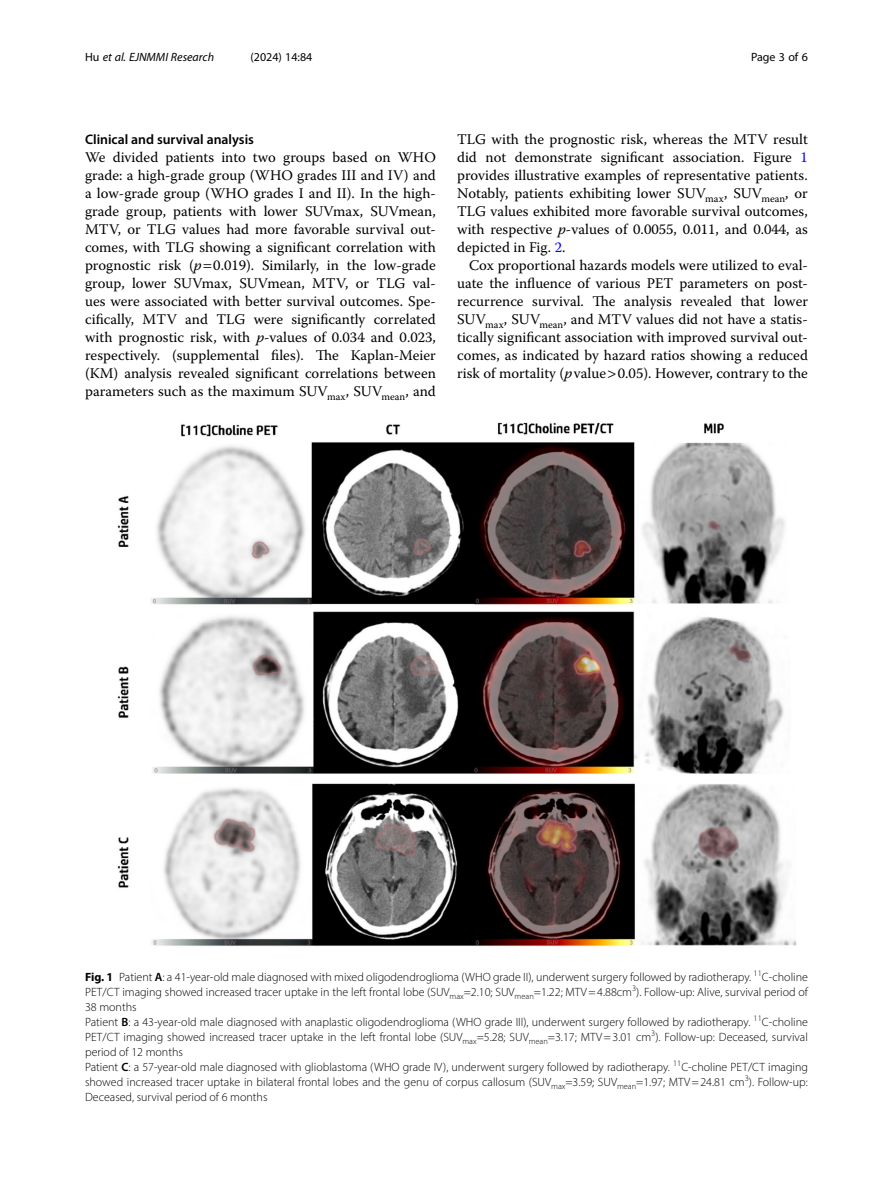
<style>
.page{position:relative;width:893px;height:1191px;background:#fff}
.page>*{position:absolute;margin:0;border:0;box-sizing:border-box;transform-origin:0 0}
.Body_Text{font:14.7px/18px "Warnock Pro";color:#000;text-align:justify}
.Body_Text_Indent{font:14.7px/18px "Warnock Pro";color:#000;text-align:justify}
.Head_2{font:600 13.8px "Myriad Pro";color:#000}
.Figure_Caption{font:300 12px/15px "Myriad Pro";color:#000;text-align:justify}
.t1{font:italic 12px "Myriad Pro";color:#000}
.t2{font:12px "Myriad Pro";color:#000}
.s1{font-style:normal}
.s2{font-style:italic}
.s3{color:#00f}
.s4{font-weight:700}
.s5{font-weight:600}
</style>
<div class="page">
<img style="left:117px;top:422px;width:679px;height:525px">
<p class="t1" style="left:85px;top:50px;width:131px"><span class="s1">Hu</span> et al. EJNMMI Research</p>
<p class="t2" style="left:251px;top:50px;width:63px">(2024) 14:84</p>
<p class="t2" style="left:751px;top:50px;width:58px">Page 3 of 6</p>
<p class="Head_2" style="left:85px;top:131px;width:170px">Clinical and survival analysis</p>
<p class="Body_Text" style="left:85px;top:148px;width:352px">We divided patients into two groups based on WHO grade: a high-grade group (WHO grades III and IV) and a low-grade group (WHO grades I and II). In the high&shy;grade group, patients with lower SUVmax, SUVmean, MTV, or TLG values had more favorable survival out&shy;comes, with TLG showing a significant correlation with prognostic risk (<span class="s2">p</span> 0.019). Similarly, in the low-grade group, lower SUVmax, SUVmean, MTV, or TLG val&shy;ues were associated with better survival outcomes. Spe&shy;cifically, MTV and TLG were significantly correlated with prognostic risk, with <span class="s2">p</span>-values of 0.034 and 0.023, respectively. (supplemental files). The Kaplan-Meier (KM) analysis revealed significant correlations between parameters such as the maximum SUV<sub>max</sub>, SUV<sub>mean</sub>, and</p>
<p class="Body_Text" style="left:457px;top:130px;width:352px">TLG with the prognostic risk, whereas the MTV result did not demonstrate significant association. Figure <span class="s3">1 </span>provides illustrative examples of representative patients.<br>Notably, patients exhibiting lower SUV<sub>max</sub>, SUV<sub>mean</sub>, or TLG values exhibited more favorable survival outcomes, with respective <span class="s2">p</span>-values of 0.0055, 0.011, and 0.044, as depicted in Fig. <span class="s3">2</span>.</p>
<p class="Body_Text_Indent" style="left:457px;top:256px;width:352px;text-indent:12px">Cox proportional hazards models were utilized to eval&shy;uate the influence of various PET parameters on post&shy;recurrence survival. The analysis revealed that lower SUV<sub>max</sub>, SUV<sub>mean</sub>, and MTV values did not have a statis&shy;tically significant association with improved survival out&shy;comes, as indicated by hazard ratios showing a reduced risk of mortality (<span class="s2">p</span>value 0.05). However, contrary to the</p>
<p class="Figure_Caption" style="left:85px;top:969px;width:724px"><span class="s4">Fig. 1</span> Patient <span class="s5">A</span>: a 41-year-old male diagnosed with mixed oligodendroglioma (WHO grade II), underwent surgery followed by radiotherapy. <sup>11</sup>C-choline PET/CT imaging showed increased tracer uptake in the left frontal lobe (SUV<sub>max</sub>=2.10; SUV<sub>mean</sub>=1.22; MTV=4.88cm<sup>3</sup>). Follow-up: Alive, survival period of 38 months</p>
<p class="Figure_Caption" style="left:85px;top:1014px;width:724px">Patient <span class="s5">B</span>: a 43-year-old male diagnosed with anaplastic oligodendroglioma (WHO grade III), underwent surgery followed by radiotherapy. <sup>11</sup>C-choline PET/CT imaging showed increased tracer uptake in the left frontal lobe (SUV<sub>max</sub>=5.28; SUV<sub>mean</sub>=3.17; MTV=3.01 cm<sup>3</sup>). Follow-up: Deceased, survival period of 12 months</p>
<p class="Figure_Caption" style="left:85px;top:1059px;width:724px">Patient <span class="s5">C</span>: a 57-year-old male diagnosed with glioblastoma (WHO grade IV), underwent surgery followed by radiotherapy. <sup>11</sup>C-choline PET/CT imaging showed increased tracer uptake in bilateral frontal lobes and the genu of corpus callosum (SUV<sub>max</sub>=3.59; SUV<sub>mean</sub>=1.97; MTV=24.81 cm<sup>3</sup>). Follow-up:<br>Deceased, survival period of 6 months</p>
</div>
